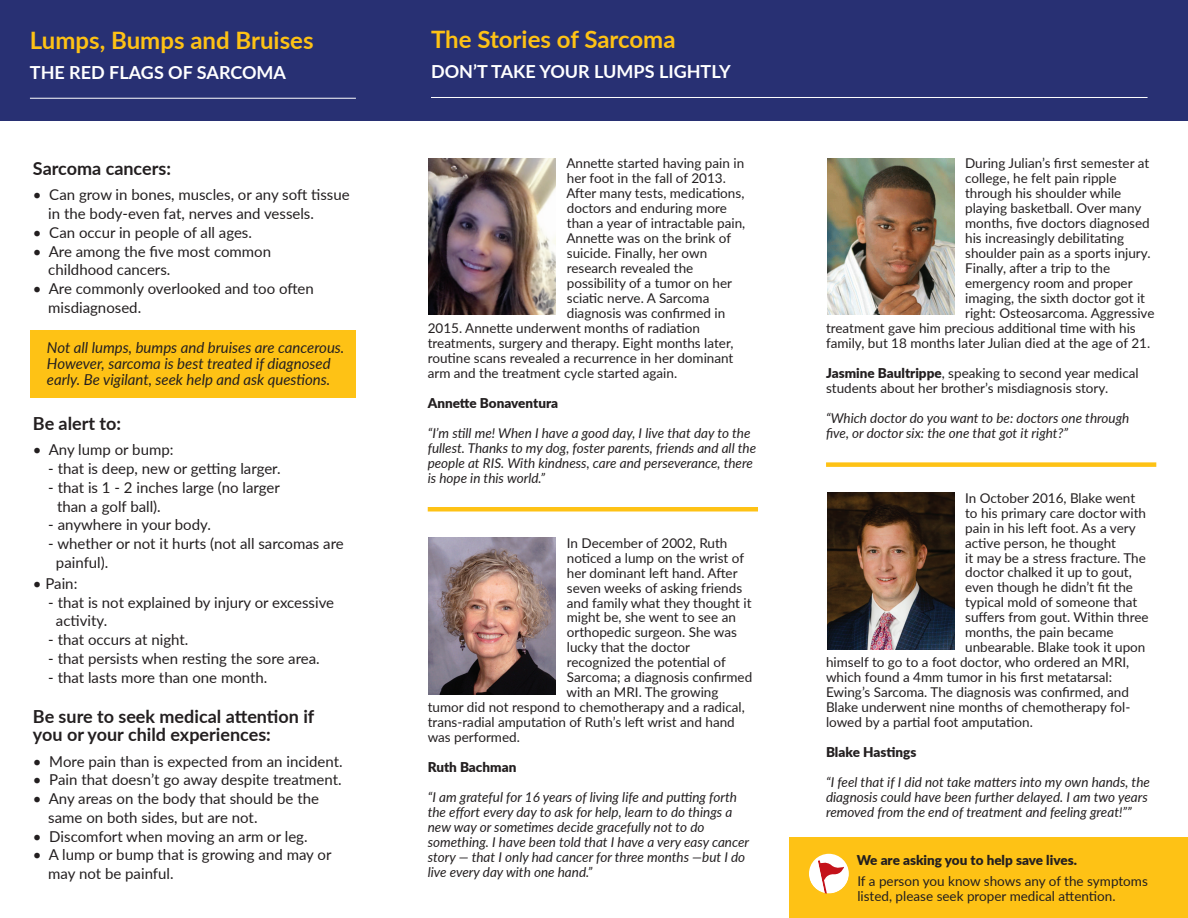
<style>
.page{position:relative;width:1188px;height:918px;background:#fff}
.page>*{position:absolute;margin:0;border:0;box-sizing:border-box;transform-origin:0 0}
.t1{font:700 24px "Lato";color:#fec215}
.t2{font:700 18px/18px "Lato";color:#231f20}
.t3{font:700 18px "Lato";color:#fff}
.t4{font:15px/18.8px "Lato";color:#231f20}
.t5{font:italic 15px/15.8px "Lato";color:#231f20}
.t6{font:13.5px/14.2px "Lato";color:#231f20}
.t7{font:italic 13.5px/15px "Lato";color:#231f20}
.t8{font:900 13.5px "Lato";color:#231f20}
.s1{font-weight:900}
</style>
<div class="page">
<div style="left:0;top:0;width:1188px;height:120px;background:#283073"></div>
<div style="left:30px;top:331px;width:326px;height:67px;background:#fec215"></div>
<div style="left:789px;top:838px;width:399px;height:80px;background:#fec215"></div>
<div style="left:809px;top:853px;width:40px;height:40px;background:#fff;border-radius:50%"></div>
<svg style="left:818px;top:860px;width:26px;height:33px"></svg>
<div style="left:807px;top:852px;width:44px;height:44px;border:2px solid #fec215;border-radius:50%"></div>
<hr style="left:30px;top:98px;width:326px;height:1px;background:#fff">
<hr style="left:431px;top:97px;width:717px;height:1px;background:#fff">
<div style="left:428px;top:507px;width:330px;height:5px;background:#fec215"></div>
<img style="left:429px;top:538px;width:127px;height:156px">
<img style="left:429px;top:158px;width:127px;height:157px">
<img style="left:827px;top:493px;width:127px;height:156px">
<img style="left:827px;top:158px;width:127px;height:157px">
<div style="left:826px;top:462px;width:330px;height:5px;background:#fec215"></div>
<h1 class="t1" style="left:30px;top:23px;width:285px">Lumps, Bumps and Bruises</h1>
<h2 class="t3" style="left:30px;top:59px;width:258px">THE RED FLAGS OF SARCOMA</h2>
<h1 class="t1" style="left:431px;top:21px;width:246px">The Stories of Sarcoma</h1>
<h2 class="t3" style="left:431px;top:58px;width:301px">DON’T TAKE YOUR LUMPS LIGHTLY</h2>
<p class="t6" style="left:965px;top:155px;width:186px">During Julian’s first semester at</p>
<p class="t6" style="left:965px;top:170px;width:153px">college, he felt pain ripple</p>
<p class="t6" style="left:965px;top:185px;width:158px">through his shoulder while</p>
<p class="t6" style="left:965px;top:200px;width:178px">playing basketball. Over many</p>
<p class="t6" style="left:965px;top:215px;width:186px">months, five doctors diagnosed</p>
<p class="t6" style="left:965px;top:230px;width:160px">his increasingly debilitating</p>
<p class="t6" style="left:965px;top:245px;width:187px">shoulder pain as a sports injury.</p>
<p class="t6" style="left:965px;top:260px;width:147px">Finally, after a trip to the</p>
<p class="t6" style="left:965px;top:275px;width:169px">emergency room and proper</p>
<p class="t6" style="left:965px;top:290px;width:181px">imaging, the sixth doctor got it</p>
<p class="t6" style="left:965px;top:305px;width:191px">right: Osteosarcoma. Aggressive</p>
<p class="t6" style="left:826px;top:320px;width:311px">treatment gave him precious additional time with his</p>
<p class="t6" style="left:826px;top:335px;width:326px">family, but 18 months later Julian died at the age of 21.</p>
<p class="t6" style="left:826px;top:365px;width:314px;line-height:15px"><span class="s1">Jasmine Baultrippe</span>, speaking to second year medical students about her brother’s misdiagnosis story.</p>
<p class="t7" style="left:826px;top:410px;width:305px">“Which doctor do you want to be: doctors one through five, or doctor six: the one that got it right?”</p>
<p class="t6" style="left:566px;top:155px;width:179px">Annette started having pain in</p>
<p class="t6" style="left:567px;top:170px;width:161px">her foot in the fall of 2013.</p>
<p class="t6" style="left:566px;top:185px;width:180px">After many tests, medications,</p>
<p class="t6" style="left:567px;top:200px;width:161px">doctors and enduring more</p>
<p class="t6" style="left:567px;top:215px;width:180px">than a year of intractable pain,</p>
<p class="t6" style="left:566px;top:230px;width:166px">Annette was on the brink of</p>
<p class="t6" style="left:567px;top:245px;width:142px">suicide. Finally, her own</p>
<p class="t6" style="left:567px;top:260px;width:128px">research revealed the</p>
<p class="t6" style="left:567px;top:275px;width:167px">possibility of a tumor on her</p>
<p class="t6" style="left:567px;top:290px;width:144px">sciatic nerve. A Sarcoma</p>
<p class="t6" style="left:567px;top:305px;width:160px">diagnosis was confirmed in</p>
<p class="t6" style="left:428px;top:320px;width:274px">2015. Annette underwent months of radiation</p>
<p class="t6" style="left:428px;top:335px;width:307px">treatments, surgery and therapy. Eight months later,</p>
<p class="t6" style="left:428px;top:350px;width:307px">routine scans revealed a recurrence in her dominant</p>
<p class="t6" style="left:428px;top:365px;width:251px">arm and the treatment cycle started again.</p>
<p class="t8" style="left:428px;top:393px;width:132px">Annette Bonaventura</p>
<p class="t7" style="left:428px;top:425px;width:330px">“I’m still me! When I have a good day, I live that day to the fullest. Thanks to my dog, foster parents, friends and all the people at RIS. With kindness, care and perseverance, there is hope in this world.”</p>
<h2 class="t2" style="left:33px;top:159px;width:140px">Sarcoma cancers:</h2>
<p class="t4" style="left:48px;top:185px;width:303px;text-indent:-15px">• Can grow in bones, muscles, or any soft tissue in the body-even fat, nerves and vessels.</p>
<p class="t4" style="left:33px;top:222px;width:221px">• Can occur in people of all ages.</p>
<p class="t4" style="left:48px;top:241px;width:224px;text-indent:-15px">• Are among the five most common childhood cancers.</p>
<p class="t4" style="left:48px;top:279px;width:267px;text-indent:-15px">• Are commonly overlooked and too often misdiagnosed.</p>
<p class="t5" style="left:47px;top:339px;width:299px">Not all lumps, bumps and bruises are cancerous.<br>However, sarcoma is best treated if diagnosed early. Be vigilant, seek help and ask questions.</p>
<h2 class="t2" style="left:33px;top:414px;width:90px">Be alert to:</h2>
<p class="t4" style="left:33px;top:440px;width:142px">• Any lump or bump:</p>
<p class="t4" style="left:48px;top:459px;width:234px">- that is deep, new or getting larger.</p>
<p class="t4" style="left:57px;top:477px;width:224px;text-indent:-9px">- that is 1 - 2 inches large (no larger than a golf ball).</p>
<p class="t4" style="left:48px;top:515px;width:164px">- anywhere in your body.</p>
<p class="t4" style="left:56px;top:534px;width:289px;text-indent:-8px">- whether or not it hurts (not all sarcomas are painful).</p>
<p class="t4" style="left:33px;top:573px;width:46px">• Pain:</p>
<p class="t4" style="left:56px;top:592px;width:280px;text-indent:-8px">- that is not explained by injury or excessive activity.</p>
<p class="t4" style="left:48px;top:630px;width:142px">- that occurs at night.</p>
<p class="t4" style="left:48px;top:648px;width:273px">- that persists when resting the sore area.</p>
<p class="t4" style="left:48px;top:667px;width:221px">- that lasts more than one month.</p>
<h2 class="t2" style="left:33px;top:707px;width:283px">Be sure to seek medical attention if you or your child experiences:</h2>
<p class="t4" style="left:33px;top:751px;width:311px">• More pain than is expected from an incident.</p>
<p class="t4" style="left:33px;top:770px;width:310px">• Pain that doesn’t go away despite treatment.</p>
<p class="t4" style="left:48px;top:789px;width:272px;text-indent:-15px">• Any areas on the body that should be the same on both sides, but are not.</p>
<p class="t4" style="left:33px;top:826px;width:276px">• Discomfort when moving an arm or leg.</p>
<p class="t4" style="left:48px;top:845px;width:285px;text-indent:-15px">• A lump or bump that is growing and may or may not be painful.</p>
<p class="t8" style="left:857px;top:850px;width:222px">We are asking you to help save lives.</p>
<p class="t6" style="left:965px;top:490px;width:172px">In October 2016, Blake went</p>
<p class="t6" style="left:965px;top:505px;width:183px">to his primary care doctor with</p>
<p class="t6" style="left:965px;top:520px;width:172px">pain in his left foot. As a very</p>
<p class="t6" style="left:965px;top:535px;width:152px">active person, he thought</p>
<p class="t6" style="left:965px;top:550px;width:182px">it may be a stress fracture. The</p>
<p class="t6" style="left:965px;top:565px;width:168px">doctor chalked it up to gout,</p>
<p class="t6" style="left:965px;top:580px;width:169px">even though he didn’t fit the</p>
<p class="t6" style="left:965px;top:595px;width:174px">typical mold of someone that</p>
<p class="t6" style="left:965px;top:610px;width:185px">suffers from gout. Within three</p>
<p class="t6" style="left:965px;top:625px;width:150px">months, the pain became</p>
<p class="t6" style="left:965px;top:640px;width:182px">unbearable. Blake took it upon</p>
<p class="t6" style="left:826px;top:655px;width:305px">himself to go to a foot doctor, who ordered an MRI,</p>
<p class="t6" style="left:826px;top:670px;width:288px">which found a 4mm tumor in his first metatarsal:</p>
<p class="t6" style="left:826px;top:685px;width:304px">Ewing’s Sarcoma. The diagnosis was confirmed, and</p>
<p class="t6" style="left:826px;top:700px;width:306px">Blake underwent nine months of chemotherapy fol-</p>
<p class="t6" style="left:826px;top:715px;width:208px">lowed by a partial foot amputation.</p>
<p class="t8" style="left:826px;top:742px;width:92px">Blake Hastings</p>
<p class="t7" style="left:826px;top:775px;width:325px">“I feel that if I did not take matters into my own hands, the diagnosis could have been further delayed. I am two years removed from the end of treatment and feeling great!””</p>
<p class="t6" style="left:567px;top:535px;width:162px">In December of 2002, Ruth</p>
<p class="t6" style="left:567px;top:550px;width:179px">noticed a lump on the wrist of</p>
<p class="t6" style="left:567px;top:565px;width:172px">her dominant left hand. After</p>
<p class="t6" style="left:567px;top:580px;width:177px">seven weeks of asking friends</p>
<p class="t6" style="left:567px;top:595px;width:186px">and family what they thought it</p>
<p class="t6" style="left:567px;top:610px;width:171px">might be, she went to see an</p>
<p class="t6" style="left:567px;top:625px;width:172px">orthopedic surgeon. She was</p>
<p class="t6" style="left:567px;top:640px;width:125px">lucky that the doctor</p>
<p class="t6" style="left:567px;top:655px;width:160px">recognized the potential of</p>
<p class="t6" style="left:567px;top:670px;width:187px">Sarcoma; a diagnosis confirmed</p>
<p class="t6" style="left:567px;top:685px;width:153px">with an MRI. The growing</p>
<p class="t6" style="left:428px;top:700px;width:319px">tumor did not respond to chemotherapy and a radical,</p>
<p class="t6" style="left:428px;top:715px;width:309px">trans-radial amputation of Ruth’s left wrist and hand</p>
<p class="t6" style="left:428px;top:730px;width:94px">was performed.</p>
<p class="t8" style="left:428px;top:757px;width:90px">Ruth Bachman</p>
<p class="t7" style="left:428px;top:790px;width:323px">“I am grateful for 16 years of living life and putting forth the effort every day to ask for help, learn to do things a new way or sometimes decide gracefully not to do something. I have been told that I have a very easy cancer story — that I only had cancer for three months —but I do live every day with one hand.”</p>
<p class="t6" style="left:857px;top:874px;width:292px">If a person you know shows any of the symptoms listed, please seek proper medical attention.</p>
</div>
